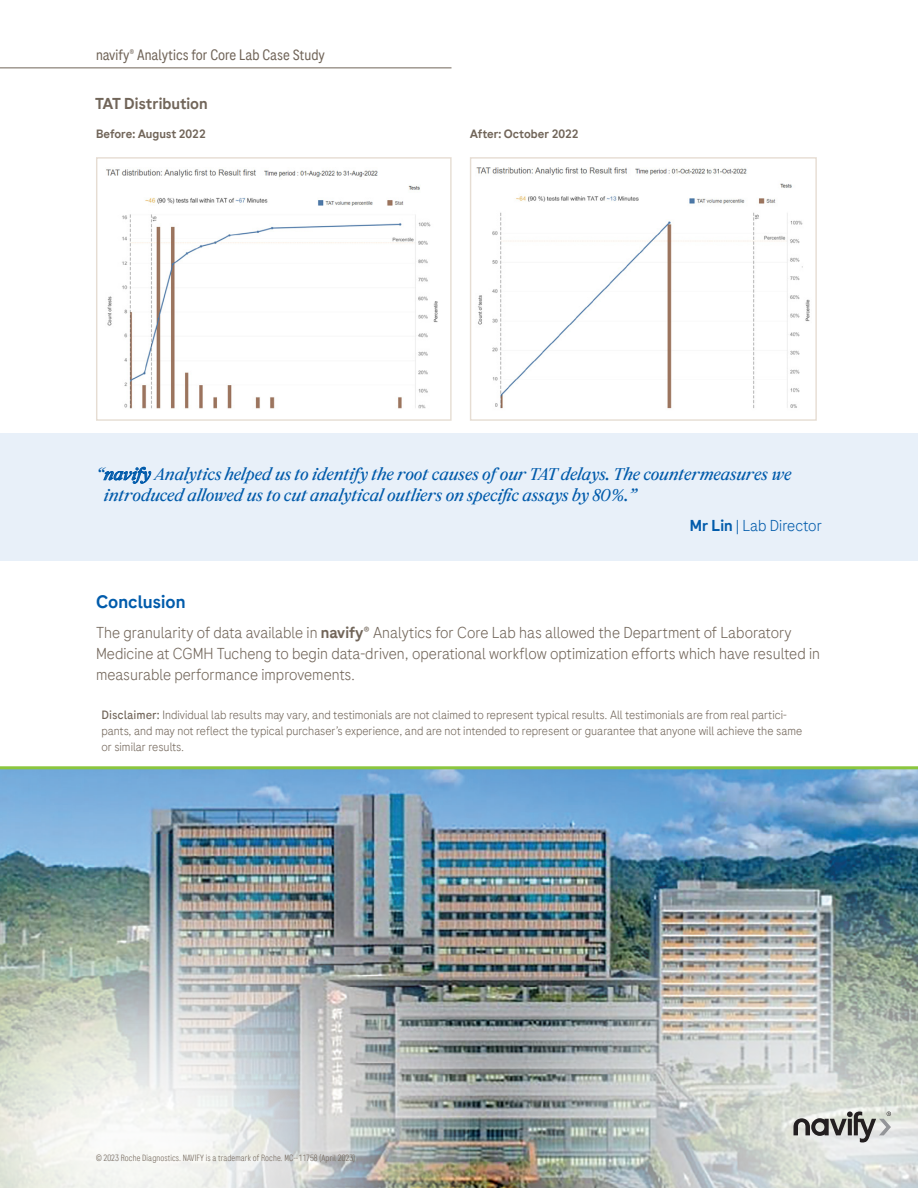
<style>
.page{position:relative;width:918px;height:1188px;background:#fff}
.page>*{position:absolute;margin:0;border:0;box-sizing:border-box;transform-origin:0 0}
.t1{font:500 18px "Roche Sans";color:#015bab}
.t2{font:italic 16.5px/21px "Roche Serif";letter-spacing:-.005em;color:#015bab}
.t3{font:300 15.75px/21px "Roche Sans";color:#716559}
.t4{font:300 15.75px "Roche Sans";color:#015bab}
.t5{font:500 15.75px "Roche Sans";color:#716559}
.t6{font:15px "Roche Sans Condensed";color:#716559}
.t7{font:300 12px/16px "Roche Sans";color:#716559}
.t8{font:500 12px "Roche Sans";color:#716559}
.t9{font:300 9px "Roche Sans Condensed";letter-spacing:.01em;color:#716559}
.s1{font-weight:500}
.s2{font-weight:400}
</style>
<div class="page">
<div style="left:0;top:433px;width:918px;height:128px;background:#e8f0f9"></div>
<img style="left:0;top:769px;width:918px;height:419px">
<img style="left:494px;top:876px;width:424px;height:312px">
<img style="left:0;top:868px;width:470px;height:320px">
<hr style="left:0;top:766px;width:918px;height:3px;background:#8bc63e">
<hr style="left:0;top:68px;width:452px;height:1px;background:#716559">
<svg style="left:794px;top:1111px;width:97px;height:32px;background:#adadaa"></svg>
<img style="left:106px;top:169px;width:332px;height:240px">
<div style="left:96px;top:157px;width:356px;height:264px;border:1px solid #e6ddd3"></div>
<img style="left:476px;top:167px;width:334px;height:242px">
<div style="left:470px;top:157px;width:347px;height:264px;border:1px solid #e6ddd3"></div>
<p class="t6" style="left:96px;top:45px;width:230px">navify® Analytics for Core Lab Case Study</p>
<h3 class="t5" style="left:95px;top:93px;width:114px">TAT Distribution</h3>
<p class="t8" style="left:96px;top:127px;width:111px">Before: August 2022</p>
<p class="t8" style="left:470px;top:127px;width:110px">After: October 2022</p>
<h2 class="t2" style="left:104px;top:463px;width:689px;text-indent:-8px">“navify Analytics helped us to identify the root causes of our TAT delays. The countermeasures we introduced allowed us to cut analytical outliers on specific assays by 80%.”</h2>
<h3 class="t4" style="left:690px;top:516px;width:134px"><span class="s1">Mr Lin</span> | Lab Director</h3>
<h1 class="t1" style="left:96px;top:591px;width:91px">Conclusion</h1>
<p class="t3" style="left:96px;top:622px;width:726px">The granularity of data available in <span class="s1">navify®</span> Analytics for Core Lab has allowed the Department of Laboratory<br>Medicine at CGMH Tucheng to begin data-driven, operational workflow optimization efforts which have resulted in measurable performance improvements.</p>
<p class="t7" style="left:101px;top:707px;width:702px"><span class="s2">Disclaimer:</span> Individual lab results may vary, and testimonials are not claimed to represent typical results. All testimonials are from real partici&shy;pants, and may not reflect the typical purchaser’s experience, and are not intended to represent or guarantee that anyone will achieve the same or similar results.</p>
<p class="t9" style="left:96px;top:1152px;width:261px">© 2023 Roche Diagnostics. NAVIFY is a trademark of Roche. MC--11758 (April 2023)</p>
</div>
